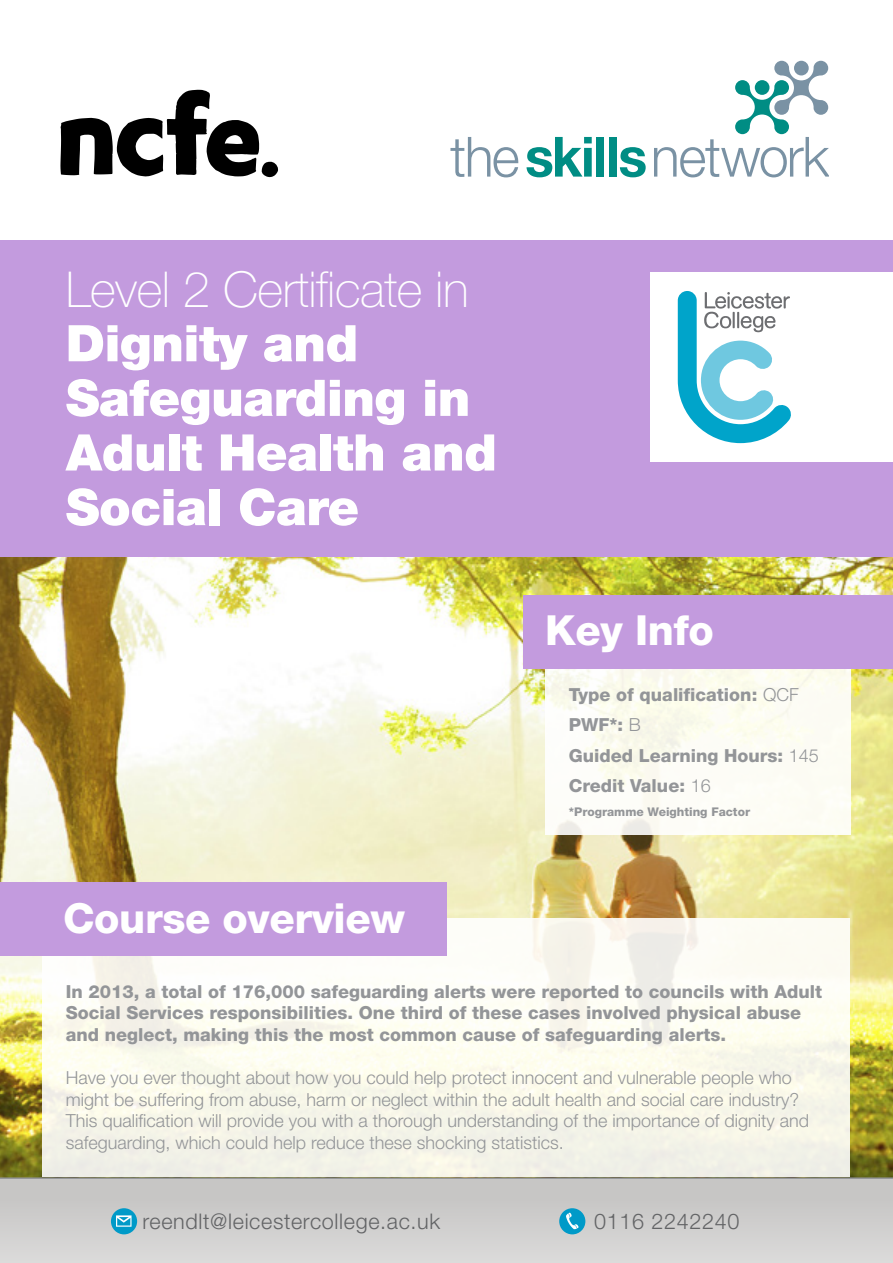
<style>
.page{position:relative;width:893px;height:1263px;background:#fff}
.page>*{position:absolute;margin:0;border:0;box-sizing:border-box;transform-origin:0 0}
.t1{font:900 50.55px/54.6px "Helvetica Neue LT Pro";letter-spacing:-.01em;color:#fff}
.t2{font:100 49.5px "Helvetica Neue LT Pro";letter-spacing:-.01em;color:#fff}
.t3{font:800 41.55px "Helvetica Neue LT Pro";letter-spacing:-.01em;color:#fff}
.t4{font:300 21.6px "Helvetica Neue LT Pro";letter-spacing:.03em;color:#636466}
.t5{font:300 18px/21.6px "Helvetica Neue LT Pro";color:#939598}
.t6{font:800 18px/30.6px "Helvetica Neue LT Pro";color:#939598}
.t7{font:800 12px "Helvetica Neue LT Pro";color:#939598}
.s1{font-weight:300}
</style>
<div class="page">
<img style="left:0;top:557px;width:893px;height:620px">
<div style="left:0;top:241px;width:893px;height:316px;background:#c39bde"></div>
<div style="left:43px;top:918px;width:807px;height:259px;background:linear-gradient(to right,#f9f8ee,#f9f8ee)"></div>
<div style="left:545px;top:645px;width:305px;height:189px;background:#fdfcf4"></div>
<div style="left:0;top:883px;width:446px;height:73px;background:#c39bde"></div>
<div style="left:524px;top:595px;width:369px;height:73px;background:#c39bde"></div>
<svg style="left:450px;top:137px;width:69px;height:40px"></svg>
<svg style="left:526px;top:137px;width:66px;height:40px"></svg>
<div style="left:597px;top:137px;width:7px;height:40px;background:#008d84"></div>
<div style="left:609px;top:137px;width:8px;height:40px;background:#008d84"></div>
<svg style="left:620px;top:147px;width:26px;height:30px"></svg>
<svg style="left:654px;top:61px;width:174px;height:116px"></svg>
<div style="left:0;top:1178px;width:893px;height:85px;background:linear-gradient(to right,#cfcecd,#cfcecd)"></div>
<svg style="left:60px;top:90px;width:218px;height:87px"></svg>
<hr style="left:0;top:1177px;width:893px;height:2px;background:#939598">
<div style="left:651px;top:272px;width:242px;height:190px;background:#fff"></div>
<div style="left:559px;top:1208px;width:26px;height:26px;background:#009ac8;border-radius:50%"></div>
<svg style="left:566px;top:1213px;width:13px;height:16px"></svg>
<div style="left:111px;top:1208px;width:26px;height:26px;background:#009ac8;border-radius:50%"></div>
<svg style="left:116px;top:1215px;width:16px;height:12px"></svg>
<svg style="left:678px;top:291px;width:113px;height:152px"></svg>
<h2 class="t2" style="left:66px;top:261px;width:404px">Level 2 Certificate in</h2>
<h1 class="t1" style="left:66px;top:316px;width:433px">Dignity and<br>Safeguarding in<br>Adult Health and<br>Social Care</h1>
<h3 class="t3" style="left:63px;top:894px;width:343px">Course overview</h3>
<h3 class="t3" style="left:545px;top:606px;width:170px">Key Info</h3>
<p class="t6" style="left:569px;top:679px;width:251px">Type of qualification: <span class="s1">QCF<br></span>PWF*: <span class="s1">B<br></span>Guided Learning Hours: <span class="s1">145<br></span>Credit Value: <span class="s1">16</span></p>
<p class="t7" style="left:569px;top:804px;width:183px">*Programme Weighting Factor</p>
<p class="t6" style="left:66px;top:980px;width:758px;line-height:21.6px">In 2013, a total of 176,000 safeguarding alerts were reported to councils with Adult<br>Social Services responsibilities. One third of these cases involved physical abuse and neglect, making this the most common cause of safeguarding alerts.</p>
<p class="t5" style="left:66px;top:1066px;width:745px">Have you ever thought about how you could help protect innocent and vulnerable people who might be suffering from abuse, harm or neglect within the adult health and social care industry?<br>This qualification will provide you with a thorough understanding of the importance of dignity and safeguarding, which could help reduce these shocking statistics.</p>
<p class="t4" style="left:142px;top:1208px;width:299px">reendlt@leicestercollege.ac.uk</p>
<p class="t4" style="left:594px;top:1208px;width:147px">0116 2242240</p>
</div>
